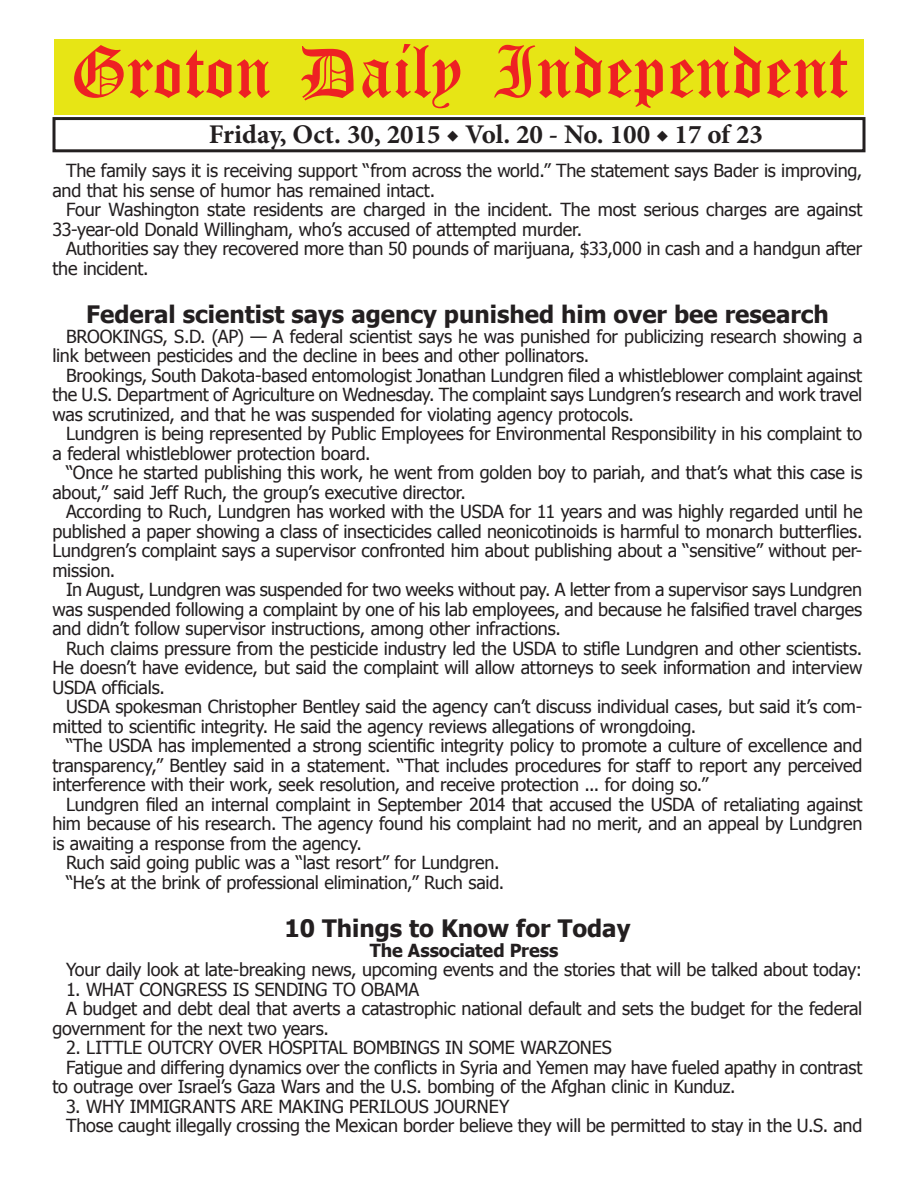
<style>
.page{position:relative;width:918px;height:1188px;background:#fff}
.page>*{position:absolute;margin:0;border:0;box-sizing:border-box;transform-origin:0 0}
.t1{font:54px "Old English Five";color:#ee2123}
.t2{font:700 27px "Minion Pro";color:#231f20}
.t3{font:700 24px "Tahoma";color:#231f20}
.t4{font:18px/19.5px "Tahoma";letter-spacing:-.01em;color:#231f20}
.t5{font:700 18px "Tahoma";letter-spacing:-.005em;color:#231f20}
</style>
<div class="page">
<div style="left:52px;top:117px;width:814px;height:35px;border:3px solid #231f20"></div>
<div style="left:54px;top:40px;width:810px;height:75px;background:#e7e515"></div>
<h1 class="t1" style="left:70px;top:47px;width:779px">Groton Daily Independent</h1>
<h2 class="t2" style="left:209px;top:116px;width:556px">Friday, Oct. 30, 2015 ◆ Vol. 20 - No. 100 ◆ 17 of 23</h2>
<p class="t4" style="left:52px;top:160px;width:811px;text-indent:14px">The family says it is receiving support “from across the world.” The statement says Bader is improving, and that his sense of humor has remained intact.</p>
<p class="t4" style="left:52px;top:199px;width:811px;text-indent:14px">Four Washington state residents are charged in the incident. The most serious charges are against<br>33-year-old Donald Willingham, who’s accused of attempted murder.</p>
<p class="t4" style="left:52px;top:238px;width:811px;text-indent:14px">Authorities say they recovered more than 50 pounds of marijuana, $33,000 in cash and a handgun after the incident.</p>
<h3 class="t3" style="left:86px;top:298px;width:744px">Federal scientist says agency punished him over bee research</h3>
<p class="t4" style="left:52px;top:326px;width:812px;text-indent:14px">BROOKINGS, S.D. (AP) — A federal scientist says he was punished for publicizing research showing a link between pesticides and the decline in bees and other pollinators.</p>
<p class="t4" style="left:52px;top:365px;width:811px;text-align:justify;text-indent:14px">Brookings, South Dakota-based entomologist Jonathan Lundgren filed a whistleblower complaint against the U.S. Department of Agriculture on Wednesday. The complaint says Lundgren’s research and work travel was scrutinized, and that he was suspended for violating agency protocols.</p>
<p class="t4" style="left:52px;top:423px;width:811px;text-indent:14px">Lundgren is being represented by Public Employees for Environmental Responsibility in his complaint to a federal whistleblower protection board.</p>
<p class="t4" style="left:52px;top:462px;width:812px;text-indent:14px">“Once he started publishing this work, he went from golden boy to pariah, and that’s what this case is about,” said Jeff Ruch, the group’s executive director.</p>
<p class="t4" style="left:52px;top:501px;width:812px;text-align:justify;text-indent:14px">According to Ruch, Lundgren has worked with the USDA for 11 years and was highly regarded until he published a paper showing a class of insecticides called neonicotinoids is harmful to monarch butterflies.<br>Lundgren’s complaint says a supervisor confronted him about publishing about a “sensitive” without per&shy;mission.</p>
<p class="t4" style="left:52px;top:579px;width:811px;text-align:justify;text-indent:14px">In August, Lundgren was suspended for two weeks without pay. A letter from a supervisor says Lundgren was suspended following a complaint by one of his lab employees, and because he falsified travel charges and didn’t follow supervisor instructions, among other infractions.</p>
<p class="t4" style="left:52px;top:638px;width:811px;text-align:justify;text-indent:14px">Ruch claims pressure from the pesticide industry led the USDA to stifle Lundgren and other scientists.<br>He doesn’t have evidence, but said the complaint will allow attorneys to seek information and interview USDA officials.</p>
<p class="t4" style="left:52px;top:696px;width:811px;text-indent:14px">USDA spokesman Christopher Bentley said the agency can’t discuss individual cases, but said it’s com&shy;mitted to scientific integrity. He said the agency reviews allegations of wrongdoing.</p>
<p class="t4" style="left:52px;top:735px;width:811px;text-align:justify;text-indent:14px">“The USDA has implemented a strong scientific integrity policy to promote a culture of excellence and transparency,” Bentley said in a statement. “That includes procedures for staff to report any perceived interference with their work, seek resolution, and receive protection ... for doing so.”</p>
<p class="t4" style="left:66px;top:794px;width:798px">Lundgren filed an internal complaint in September 2014 that accused the USDA of retaliating against</p>
<p class="t4" style="left:52px;top:813px;width:812px">him because of his research. The agency found his complaint had no merit, and an appeal by Lundgren</p>
<p class="t4" style="left:52px;top:833px;width:311px">is awaiting a response from the agency.</p>
<p class="t4" style="left:66px;top:852px;width:435px">Ruch said going public was a “last resort” for Lundgren.</p>
<p class="t4" style="left:66px;top:872px;width:440px">“He’s at the brink of professional elimination,” Ruch said.</p>
<h3 class="t3" style="left:284px;top:912px;width:348px">10 Things to Know for Today</h3>
<p class="t5" style="left:370px;top:937px;width:190px">The Associated Press</p>
<p class="t4" style="left:66px;top:959px;width:798px">Your daily look at late-breaking news, upcoming events and the stories that will be talked about today:</p>
<p class="t4" style="left:66px;top:978px;width:355px">1. WHAT CONGRESS IS SENDING TO OBAMA</p>
<p class="t4" style="left:66px;top:998px;width:798px">A budget and debt deal that averts a catastrophic national default and sets the budget for the federal</p>
<p class="t4" style="left:53px;top:1017px;width:278px">government for the next two years.</p>
<p class="t4" style="left:66px;top:1037px;width:547px">2. LITTLE OUTCRY OVER HOSPITAL BOMBINGS IN SOME WARZONES</p>
<p class="t4" style="left:66px;top:1056px;width:798px">Fatigue and differing dynamics over the conflicts in Syria and Yemen may have fueled apathy in contrast</p>
<p class="t4" style="left:53px;top:1076px;width:685px">to outrage over Israel’s Gaza Wars and the U.S. bombing of the Afghan clinic in Kunduz.</p>
<p class="t4" style="left:66px;top:1095px;width:798px">3. WHY IMMIGRANTS ARE MAKING PERILOUS JOURNEY<br>Those caught illegally crossing the Mexican border believe they will be permitted to stay in the U.S. and</p>
</div>
